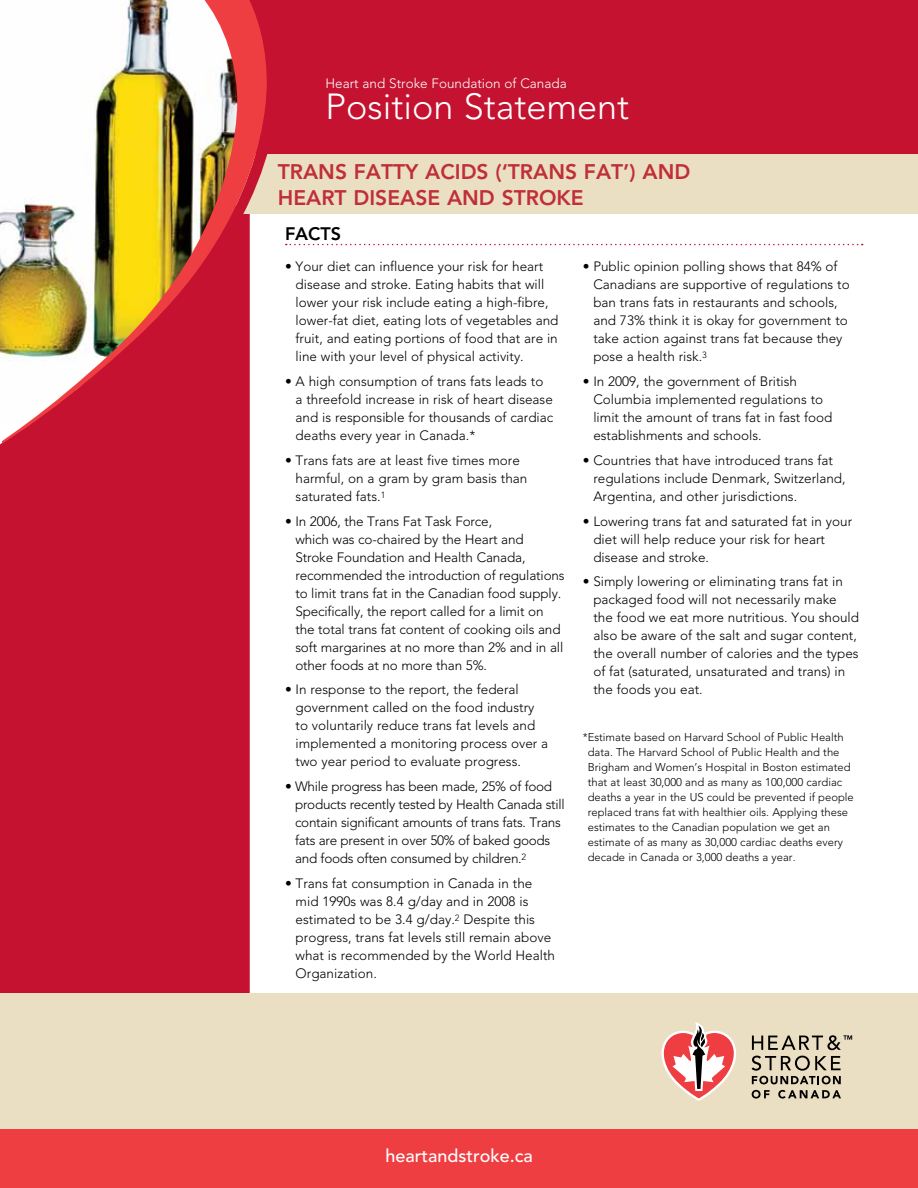
<style>
.page{position:relative;width:918px;height:1188px;background:#fff}
.page>*{position:absolute;margin:0;border:0;box-sizing:border-box;transform-origin:0 0}
.t1{font:300 36px "Avenir";color:#fff}
.t2{font:800 21px/25.2px "Avenir";color:#c02f38}
.t3{font:500 18px "Avenir";color:#fff}
.t4{font:800 18px "Avenir";color:#000}
.t5{font:300 13.5px/18px "Avenir";color:#000}
.t6{font:300 13.5px/18px "Avenir";letter-spacing:-.02em;color:#000}
.t7{font:300 13.5px "Avenir";color:#fff}
.t8{font:300 11.25px/15px "Avenir";color:#000}
</style>
<div class="page">
<div style="left:0;top:212px;width:250px;height:781px;background:#c41230"></div>
<svg style="left:286px;top:244px;width:577px;height:1px"></svg>
<div style="left:250px;top:0;width:668px;height:171px;background:#c41230"></div>
<div style="left:236px;top:154px;width:682px;height:60px;background:#eadfc3"></div>
<img style="left:2px;top:0;width:266px;height:452px">
<div style="left:0;top:993px;width:918px;height:140px;background:#eadfc3"></div>
<div style="left:0;top:1129px;width:918px;height:59px;background:#ef3e42"></div>
<svg style="left:752px;top:1056px;width:89px;height:28px"></svg>
<svg style="left:752px;top:1090px;width:18px;height:9px"></svg>
<svg style="left:778px;top:1090px;width:63px;height:9px"></svg>
<svg style="left:662px;top:1022px;width:74px;height:79px"></svg>
<svg style="left:752px;top:1035px;width:100px;height:15px"></svg>
<p class="t7" style="left:326px;top:75px;width:243px">Heart and Stroke Foundation of Canada</p>
<h1 class="t1" style="left:326px;top:86px;width:305px">Position Statement</h1>
<h2 class="t2" style="left:278px;top:159px;width:414px">TRANS FATTY ACIDS (‘TRANS FAT’) AND<br>HEART DISEAS E AND STROKE</h2>
<h3 class="t4" style="left:285px;top:223px;width:58px">FACTS</h3>
<p class="t5" style="left:296px;top:258px;width:264px;text-indent:-11px">• Your diet can influence your risk for heart disease and stroke. Eating habits that will lower your risk include eating a high-fibre, lower-fat diet, eating lots of vegetables and fruit, and eating portions of food that are in line with your level of physical activity.</p>
<p class="t5" style="left:296px;top:372px;width:259px;text-indent:-11px">• A high consumption of trans fats leads to a threefold increase in risk of heart disease and is responsible for thousands of cardiac deaths every year in Canada.*</p>
<p class="t5" style="left:296px;top:451px;width:233px;text-indent:-11px">• Trans fats are at least five times more harmful, on a gram by gram basis than saturated fats.<sup>1</sup></p>
<p class="t5" style="left:295px;top:512px;width:271px;text-indent:-10px">• In 2006, the Trans Fat Task Force,<br>which was co-chaired by the Heart and Stroke Foundation and Health Canada, recommended the introduction of regulations to limit trans fat in the Canadian food supply.<br>Specifically, the report called for a limit on the total trans fat content of cooking oils and soft margarines at no more than 2% and in all other foods at no more than 5%.</p>
<p class="t5" style="left:296px;top:681px;width:254px;text-indent:-11px">• In response to the report, the federal government called on the food industry to voluntarily reduce trans fat levels and implemented a monitoring process over a two year period to evaluate progress.</p>
<p class="t6" style="left:295px;top:777px;width:271px;text-indent:-10px">• While progress has been made, 25% of food products recently tested by Health Canada still contain significant amounts of trans fats. Trans fats are present in over 50% of baked goods and foods often consumed by children.<sup>2</sup></p>
<p class="t5" style="left:296px;top:874px;width:261px;text-indent:-11px">• Trans fat consumption in Canada in the mid 1990s was 8.4 g/day and in 2008 is estimated to be 3.4 g/day.<sup>2</sup> Despite this progress, trans fat levels still remain above what is recommended by the World Health Organization.</p>
<p class="t5" style="left:593px;top:258px;width:258px;text-indent:-11px">• Public opinion polling shows that 84% of Canadians are supportive of regulations to ban trans fats in restaurants and schools, and 73% think it is okay for government to take action against trans fat because they pose a health risk.<sup>3</sup></p>
<p class="t5" style="left:593px;top:372px;width:241px;text-indent:-11px">• In 2009, the government of British Columbia implemented regulations to limit the amount of trans fat in fast food establishments and schools.</p>
<p class="t5" style="left:593px;top:451px;width:254px;text-indent:-11px">• Countries that have introduced trans fat regulations include Denmark, Switzerland,<br>Argentina, and other jurisdictions.</p>
<p class="t5" style="left:593px;top:512px;width:260px;text-indent:-11px">• Lowering trans fat and saturated fat in your diet will help reduce your risk for heart disease and stroke.</p>
<p class="t5" style="left:593px;top:573px;width:267px;text-indent:-11px">• Simply lowering or eliminating trans fat in packaged food will not necessarily make the food we eat more nutritious. You should also be aware of the salt and sugar content, the overall number of calories and the types of fat (saturated, unsaturated and trans) in the foods you eat.</p>
<p class="t8" style="left:588px;top:729px;width:268px;text-indent:-5px">*Estimate based on Harvard School of Public Health data. The Harvard School of Public Health and the Brigham and Women’s Hospital in Boston estimated that at least 30,000 and as many as 100,000 cardiac deaths a year in the US could be prevented if people replaced trans fat with healthier oils. Applying these estimates to the Canadian population we get an estimate of as many as 30,000 cardiac deaths every decade in Canada or 3,000 deaths a year.</p>
<h3 class="t3" style="left:385px;top:1146px;width:149px">heartandstroke.ca</h3>
</div>
